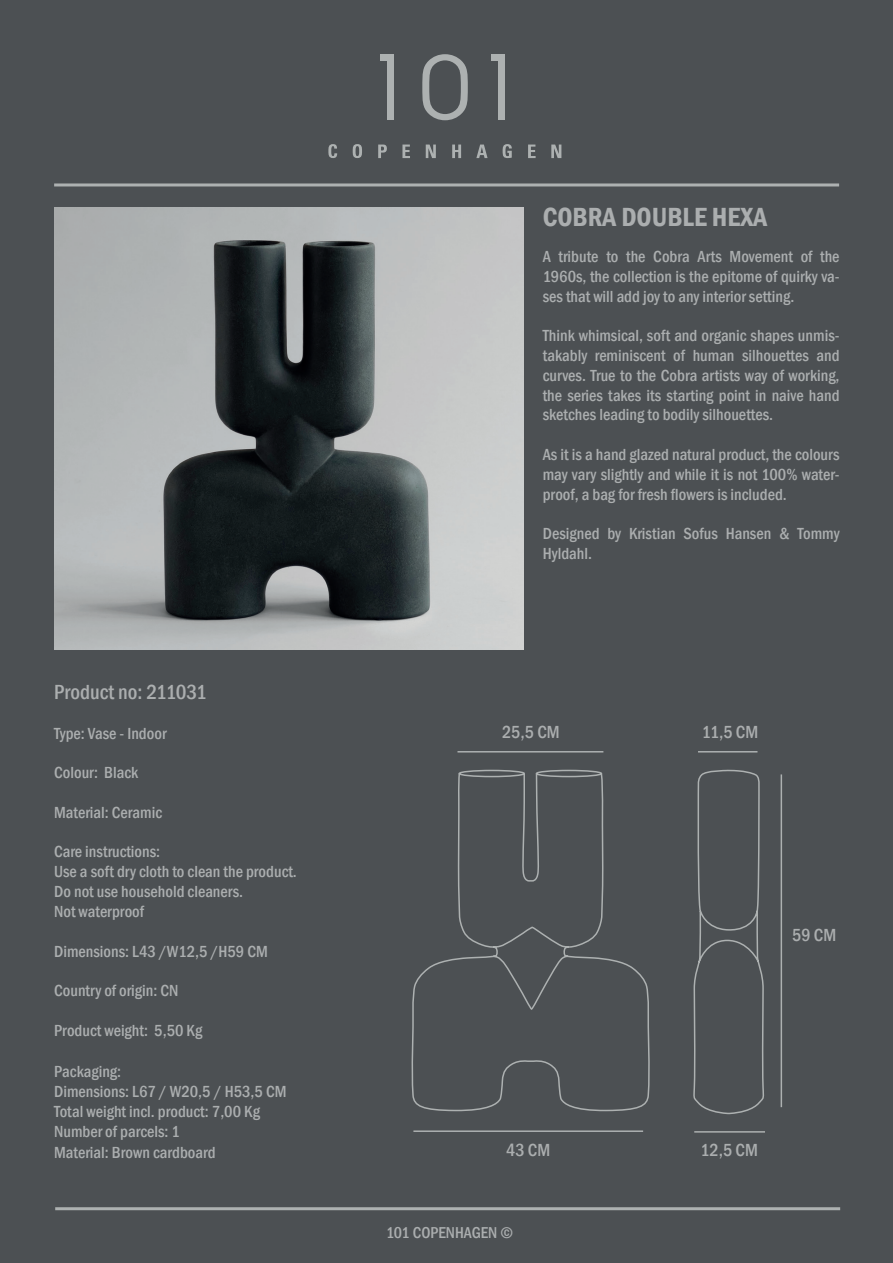
<style>
.page{position:relative;width:893px;height:1263px;background:#4c5053}
.page>*{position:absolute;margin:0;border:0;box-sizing:border-box;transform-origin:0 0}
.t1{font:600 condensed 27px "Franklin Gothic";color:#abaeaf}
.t2{font:500 condensed 21px "Franklin Gothic";color:#abaeaf}
.t3{font:500 condensed 18px "Franklin Gothic";color:#abaeaf}
.t4{font:500 condensed 16.5px/19.8px "Franklin Gothic";color:#abaeaf;text-align:justify}
.t5{font:500 condensed 16.2px "Franklin Gothic";color:#abaeaf}
</style>
<div class="page">
<img style="left:54px;top:207px;width:469px;height:442px">
<svg style="left:422px;top:54px;width:46px;height:66px"></svg>
<div style="left:498px;top:58px;width:6px;height:62px;background:#adb1b1"></div>
<div style="left:491px;top:54px;width:13px;height:7px;background:#adb1b1"></div>
<div style="left:387px;top:58px;width:7px;height:62px;background:#adb1b1"></div>
<div style="left:380px;top:54px;width:13px;height:7px;background:#adb1b1"></div>
<svg style="left:328px;top:144px;width:9px;height:14px"></svg>
<svg style="left:353px;top:144px;width:9px;height:14px"></svg>
<svg style="left:378px;top:145px;width:9px;height:13px"></svg>
<svg style="left:402px;top:145px;width:8px;height:13px"></svg>
<svg style="left:426px;top:145px;width:10px;height:13px"></svg>
<svg style="left:452px;top:145px;width:9px;height:13px"></svg>
<svg style="left:476px;top:145px;width:12px;height:13px"></svg>
<svg style="left:503px;top:144px;width:9px;height:14px"></svg>
<svg style="left:528px;top:145px;width:8px;height:13px"></svg>
<svg style="left:551px;top:145px;width:10px;height:13px"></svg>
<hr style="left:54px;top:183px;width:785px;height:3px;background:#adb1b1">
<hr style="left:55px;top:1207px;width:785px;height:3px;background:#adb1b1">
<svg style="left:411px;top:769px;width:239px;height:343px"></svg>
<svg style="left:693px;top:769px;width:71px;height:346px"></svg>
<hr style="left:413px;top:1130px;width:230px;height:2px;background:#adb1b1">
<hr style="left:781px;top:774px;width:1px;height:333px;background:#adb1b1">
<hr style="left:694px;top:1131px;width:71px;height:1px;background:#adb1b1">
<hr style="left:698px;top:751px;width:59px;height:1px;background:#adb1b1">
<hr style="left:457px;top:751px;width:146px;height:1px;background:#adb1b1">
<h1 class="t1" style="left:543px;top:199px;width:226px">COBRA DOUBLE HEXA</h1>
<p class="t4" style="left:543px;top:246px;width:298px">A tribute to the Cobra Arts Movement of the 1960s, the collection is the epitome of quirky va&shy;ses that will add joy to any interior setting.</p>
<p class="t4" style="left:543px;top:326px;width:298px">Think whimsical, soft and organic shapes unmis&shy;takably reminiscent of human silhouettes and curves. True to the Cobra artists way of working, the series takes its starting point in naive hand sketches leading to bodily silhouettes.</p>
<p class="t4" style="left:543px;top:444px;width:298px">As it is a hand glazed natural product, the colours may vary slightly and while it is not 100% water&shy;proof, a bag for fresh flowers is included.</p>
<p class="t4" style="left:543px;top:524px;width:298px">Designed by Kristian Sofus Hansen &amp; Tommy<br>Hyldahl.</p>
<p class="t2" style="left:54px;top:678px;width:154px">Product no: 211031</p>
<p class="t4" style="left:54px;top:723px;width:114px">Type: Vase - Indoor</p>
<p class="t4" style="left:54px;top:763px;width:86px">Colour: Black</p>
<p class="t4" style="left:54px;top:802px;width:109px">Material: Ceramic</p>
<p class="t4" style="left:54px;top:842px;width:244px;text-align:left">Care instructions:<br>Use a soft dry cloth to clean the product.<br>Do not use household cleaners.<br>Not waterproof</p>
<p class="t4" style="left:54px;top:941px;width:215px">Dimensions: L43 /W12,5 /H59 CM</p>
<p class="t4" style="left:54px;top:980px;width:126px">Country of origin: CN</p>
<p class="t4" style="left:54px;top:1020px;width:150px">Product weight: 5,50 Kg</p>
<p class="t4" style="left:54px;top:1061px;width:234px;text-align:left">Packaging:<br>Dimensions: L67 / W20,5 / H53,5 CM<br>Total weight incl. product: 7,00 Kg<br>Number of parcels: 1</p>
<p class="t4" style="left:54px;top:1142px;width:163px">Material: Brown cardboard</p>
<p class="t3" style="left:700px;top:1138px;width:59px">12,5 CM</p>
<p class="t3" style="left:502px;top:720px;width:59px">25,5 CM</p>
<p class="t3" style="left:702px;top:720px;width:58px">11,5 CM</p>
<p class="t3" style="left:506px;top:1138px;width:46px">43 CM</p>
<p class="t5" style="left:386px;top:1222px;width:128px">101 COPENHAGEN ©</p>
<p class="t3" style="left:792px;top:923px;width:46px">59 CM</p>
</div>
